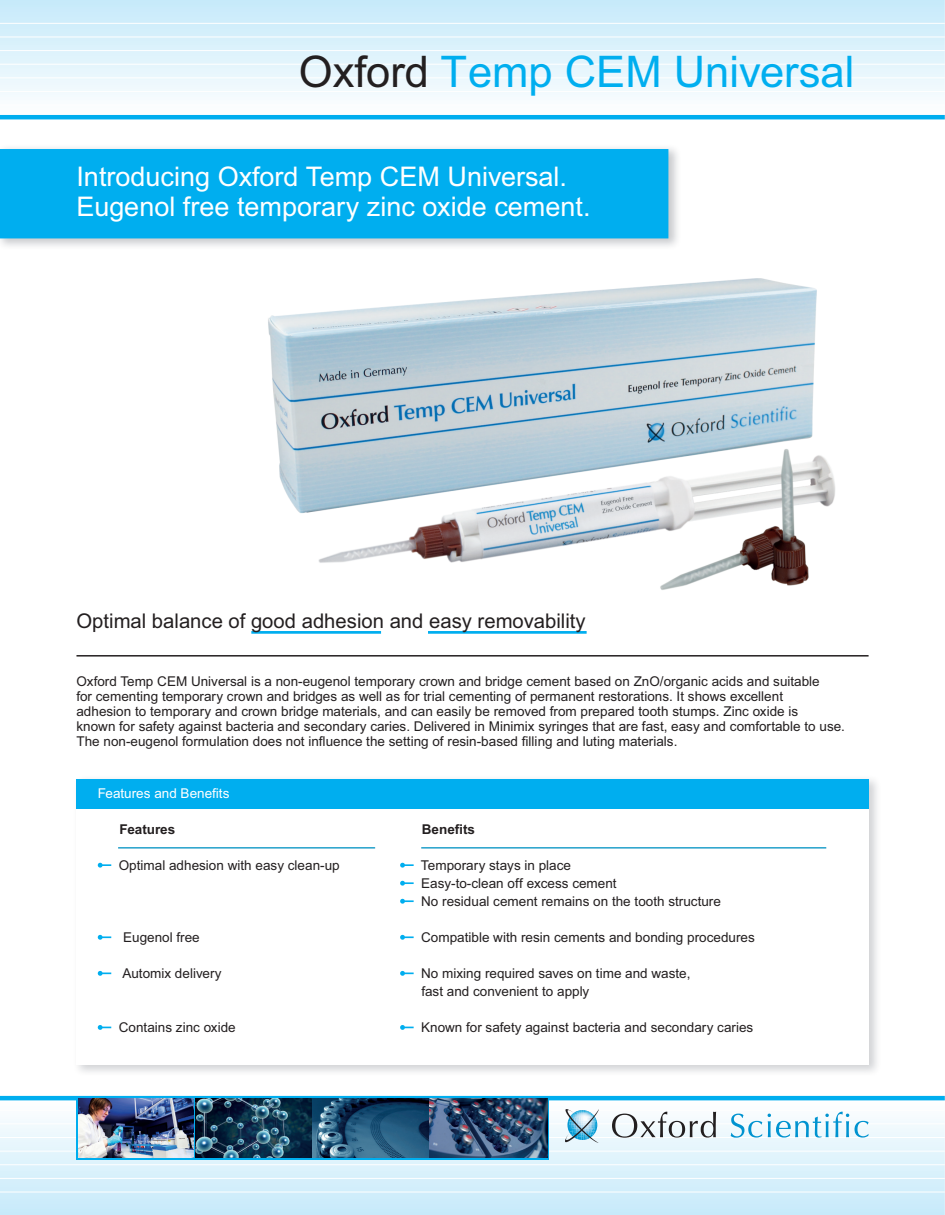
<style>
.page{position:relative;width:945px;height:1215px;background:#fff}
.page>*{position:absolute;margin:0;border:0;box-sizing:border-box;transform-origin:0 0}
.t1{font:43.5px "Arial";color:#00aeef}
.t2{font:27px/30px "Arial";color:#fff}
.t3{font:20.25px "Arial";color:#231f20}
.t4{font:13.5px/15.1px "Arial";color:#231f20}
.t5{font:13.5px "Arial";color:#fff}
.t6{font:700 13.5px "Arial";color:#231f20}
.s1{color:#231f20}
</style>
<div class="page">
<div style="left:0;top:0;width:945px;height:115px;background:linear-gradient(to bottom,#c6eafa,#fdfefe)"></div>
<hr style="left:0;top:23px;width:945px;height:1px;background:#fff">
<hr style="left:0;top:37px;width:945px;height:1px;background:#fff">
<hr style="left:0;top:50px;width:945px;height:1px;background:#fff">
<hr style="left:0;top:64px;width:945px;height:1px;background:#fff">
<hr style="left:0;top:77px;width:945px;height:1px;background:#fff">
<hr style="left:0;top:91px;width:945px;height:1px;background:#fff">
<hr style="left:0;top:105px;width:945px;height:1px;background:#fff">
<hr style="left:0;top:115px;width:945px;height:4px;background:#00aeef">
<svg style="left:0;top:1100px;width:945px;height:115px;background:#daf1fb"></svg>
<hr style="left:0;top:1192px;width:945px;height:1px;background:#fff">
<hr style="left:0;top:1178px;width:945px;height:1px;background:#fff">
<hr style="left:0;top:1164px;width:945px;height:1px;background:#fff">
<hr style="left:0;top:1151px;width:945px;height:1px;background:#fff">
<hr style="left:0;top:1137px;width:945px;height:1px;background:#fff">
<hr style="left:0;top:1124px;width:945px;height:1px;background:#fff">
<hr style="left:0;top:1110px;width:945px;height:1px;background:#fff">
<hr style="left:0;top:1096px;width:945px;height:4px;background:#00aeef">
<svg style="left:612px;top:1112px;width:104px;height:26px"></svg>
<svg style="left:731px;top:1114px;width:31px;height:24px"></svg>
<svg style="left:768px;top:1112px;width:81px;height:26px"></svg>
<svg style="left:855px;top:1121px;width:14px;height:17px"></svg>
<svg style="left:565px;top:1109px;width:34px;height:34px"></svg>
<div style="left:76px;top:1096px;width:473px;height:64px;background:#00aeef"></div>
<img style="left:79px;top:1098px;width:115px;height:60px">
<img style="left:196px;top:1098px;width:351px;height:60px">
<img style="left:0;top:148px;width:678px;height:98px">
<div style="left:0;top:149px;width:668px;height:89px;background:#00aeef"></div>
<div style="left:76px;top:779px;width:793px;height:30px;background:#00aeef"></div>
<svg style="left:98px;top:863px;width:13px;height:5px"></svg>
<svg style="left:98px;top:935px;width:13px;height:5px"></svg>
<svg style="left:98px;top:971px;width:13px;height:5px"></svg>
<svg style="left:98px;top:1025px;width:13px;height:5px"></svg>
<svg style="left:400px;top:863px;width:14px;height:5px"></svg>
<svg style="left:400px;top:881px;width:14px;height:5px"></svg>
<svg style="left:400px;top:899px;width:14px;height:5px"></svg>
<svg style="left:400px;top:935px;width:14px;height:5px"></svg>
<svg style="left:400px;top:971px;width:14px;height:5px"></svg>
<svg style="left:400px;top:1025px;width:14px;height:5px"></svg>
<img style="left:119px;top:847px;width:256px;height:1px">
<img style="left:421px;top:847px;width:406px;height:1px">
<img style="left:268px;top:278px;width:567px;height:312px">
<hr style="left:251px;top:631px;width:130px;height:3px;background:#00aeef">
<hr style="left:428px;top:631px;width:159px;height:3px;background:#00aeef">
<hr style="left:76px;top:655px;width:793px;height:2px;background:#231f20">
<h1 class="t1" style="left:299px;top:56px;width:557px"><span class="s1">Oxford</span> Temp CEM Universal</h1>
<h2 class="t2" style="left:76px;top:164px;width:516px">Introducing Oxford Temp CEM Universal.<br>Eugenol free temporary zinc oxide cement.</h2>
<h3 class="t3" style="left:76px;top:613px;width:511px">Optimal balance of good adhesion and easy removability</h3>
<p class="t4" style="left:76px;top:675px;width:770px">Oxford Temp CEM Universal is a non-eugenol temporary crown and bridge cement based on ZnO/organic acids and suitable<br>for cementing temporary crown and bridges as well as for trial cementing of permanent restorations. It shows excellent<br>adhesion to temporary and crown bridge materials, and can easily be removed from prepared tooth stumps. Zinc oxide is<br>known for safety against bacteria and secondary caries. Delivered in Minimix syringes that are fast, easy and comfortable to use.<br>The non-eugenol formulation does not influence the setting of resin-based filling and luting materials.</p>
<p class="t5" style="left:98px;top:788px;width:133px">Features and Benefits</p>
<p class="t6" style="left:119px;top:824px;width:57px">Features</p>
<p class="t4" style="left:119px;top:859px;width:222px">Optimal adhesion with easy clean-up</p>
<p class="t4" style="left:123px;top:931px;width:78px">Eugenol free</p>
<p class="t4" style="left:123px;top:967px;width:101px">Automix delivery</p>
<p class="t4" style="left:119px;top:1021px;width:118px">Contains zinc oxide</p>
<p class="t6" style="left:422px;top:824px;width:55px">Benefits</p>
<p class="t4" style="left:421px;top:857px;width:302px;line-height:18px">Temporary stays in place<br>Easy-to-clean off excess cement<br>No residual cement remains on the tooth structure</p>
<p class="t4" style="left:421px;top:931px;width:335px">Compatible with resin cements and bonding procedures</p>
<p class="t4" style="left:421px;top:966px;width:271px;line-height:18px">No mixing required saves on time and waste, fast and convenient to apply</p>
<p class="t4" style="left:421px;top:1021px;width:334px">Known for safety against bacteria and secondary caries</p>
</div>
